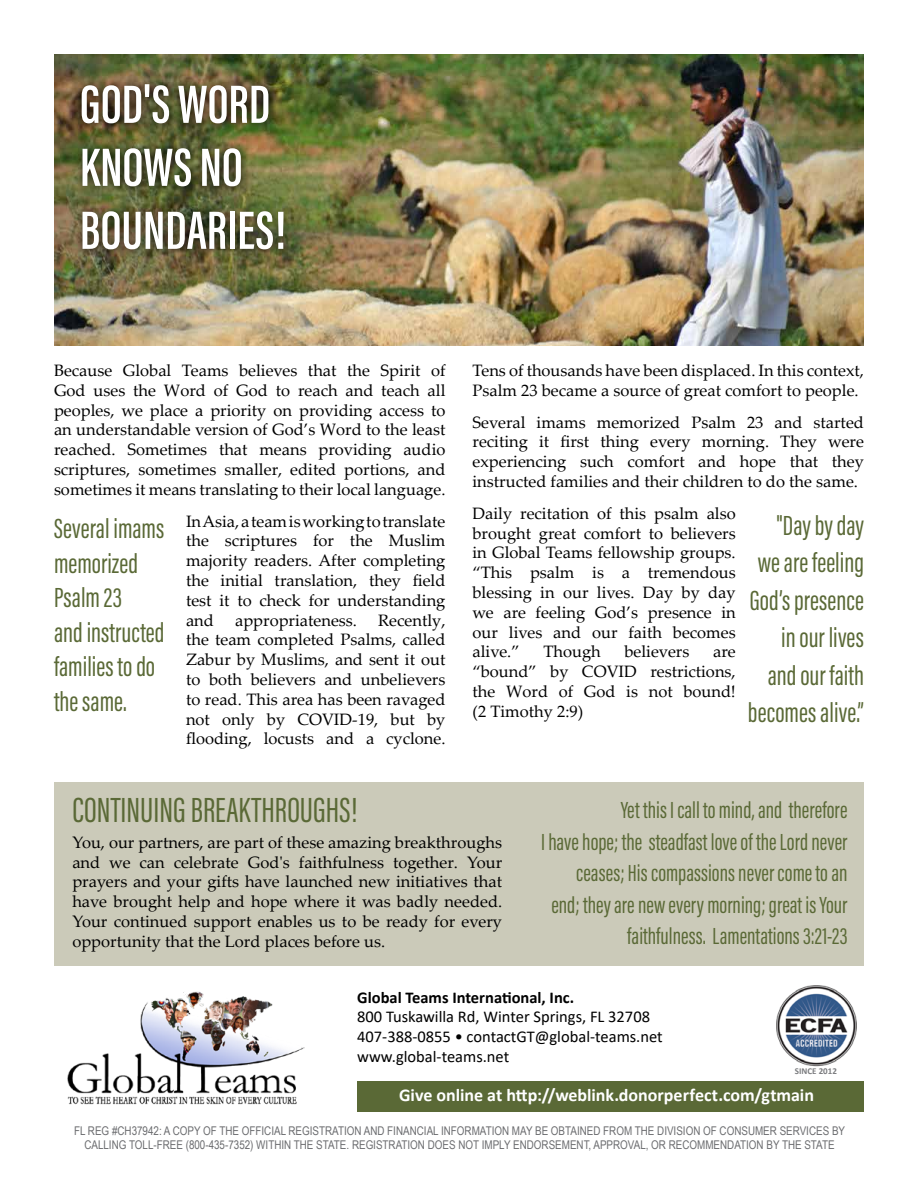
<style>
.page{position:relative;width:918px;height:1188px;background:#fff}
.page>*{position:absolute;margin:0;border:0;box-sizing:border-box;transform-origin:0 0}
.t1{font:600 55.5px/63px "Acumin Pro Extra Cond";color:#fff}
.t2{font:36px "Acumin Pro Extra Cond";color:#5a6936}
.t3{font:28.5px/34.5px "Acumin Pro Extra Cond";color:#5a6936}
.t4{font:24px/31.5px "Acumin Pro Extra Cond";color:#5a6936;text-align:right}
.t5{font:700 18px "Calibri";color:#fff}
.t6{font:16.5px/19.8px "Palatino Linotype";color:#000;text-align:justify}
.t7{font:16.5px/19.8px "Calibri";color:#000}
.t8{font:700 16.5px "Calibri";color:#000}
.t9{font:12px/14.4px "Arial Narrow";color:#6b6c6f;text-align:center}
.t10{font:700 9px "Calibri";color:#7b7c7f}
</style>
<div class="page">
<img style="left:54px;top:54px;width:809px;height:292px">
<div style="left:54px;top:782px;width:810px;height:184px;background:#cbcab9"></div>
<div style="left:74px;top:78px;width:218px;height:181px;background:#000;opacity:.75"></div>
<img style="left:68px;top:992px;width:236px;height:113px">
<img style="left:776px;top:985px;width:81px;height:82px">
<div style="left:357px;top:1081px;width:507px;height:30px;background:#5a6936"></div>
<h1 class="t1" style="left:80px;top:72px;width:208px">GOD'S WORD<br>KNOWS NO<br>BOUNDARIES!</h1>
<p class="t6" style="left:473px;top:360px;width:393px">Tens of thousands have been displaced. In this context,<br>Psalm 23 became a source of great comfort to people.</p>
<p class="t6" style="left:473px;top:411px;width:393px">Several imams memorized Psalm 23 and started reciting it first thing every morning. They were experiencing such comfort and hope that they instructed families and their children to do the same.</p>
<p class="t6" style="left:473px;top:503px;width:265px">Daily recitation of this psalm also brought great comfort to believers in Global Teams fellowship groups. “This psalm is a tremendous blessing in our lives. Day by day we are feeling God’s presence in our lives and our faith becomes alive.”</p>
<p class="t6" style="left:54px;top:360px;width:393px">Because Global Teams believes that the Spirit of God uses the Word of God to reach and teach all peoples, we place a priority on providing access to an understandable version of God’s Word to the least reached. Sometimes that means providing audio scriptures, sometimes smaller, edited portions, and sometimes it means translating to their local language.</p>
<p class="t6" style="left:186px;top:510px;width:261px">In Asia, a team is working to translate the scriptures for the Muslim majority readers. After completing the initial translation, they field test it to check for understanding and</p>
<h3 class="t3" style="left:54px;top:511px;width:112px">Several imams memorized<br>Psalm 23<br>and instructed families to do the same.</h3>
<h3 class="t3" style="left:748px;top:506px;width:118px;line-height:37.5px;text-align:right">"Day by day we are feeling<br>God’s presence in our lives and our faith becomes alive.”</h3>
<p class="t6" style="left:186px;top:609px;width:261px;text-indent:192px">Recently, the team completed Psalms, called Zabur by Muslims, and sent it out to both believers and unbelievers to read. This area has been ravaged not only by COVID-19, but by flooding, locusts and a cyclone.</p>
<p class="t6" style="left:235px;top:609px;width:124px">appropriateness.</p>
<p class="t6" style="left:543px;top:641px;width:59px">Though</p>
<p class="t6" style="left:624px;top:641px;width:66px">believers</p>
<p class="t6" style="left:473px;top:641px;width:265px;text-indent:241px">are “bound” by COVID restrictions, the Word of God is not bound! (2 Timothy 2:9)</p>
<h2 class="t2" style="left:72px;top:788px;width:287px">CONTINUING BREAKTHROUGHS!</h2>
<p class="t6" style="left:72px;top:832px;width:431px">You, our partners, are part of these amazing breakthroughs and we can celebrate God's faithfulness together. Your prayers and your gifts have launched new initiatives that have brought help and hope where it was badly needed.<br>Your continued support enables us to be ready for every opportunity that the Lord places before us.</p>
<h3 class="t4" style="left:541px;top:794px;width:308px">Yet this I call to mind, and therefore<br>I have hope; the steadfast love of the Lord never ceases; His compassions never come to an<br>end; they are new every morning; great is Your faithfulness. Lamentations 3:21-23</h3>
<p class="t8" style="left:357px;top:985px;width:218px">Global Teams International, Inc.</p>
<p class="t7" style="left:357px;top:1007px;width:307px">800 Tuskawilla Rd, Winter Springs, FL 32708<br>407-388-0855 • contactGT@global-teams.net www.global-teams.net</p>
<p class="t5" style="left:399px;top:1082px;width:416px">Give online at http://weblink.donorperfect.com/gtmain</p>
<p class="t10" style="left:795px;top:1064px;width:44px">SINCE 2012</p>
<p class="t9" style="left:74px;top:1123px;width:773px">FL REG #CH37942: A COPY OF THE OFFICIAL REGISTRATION AND FINANCIAL INFORMATION MAY BE OBTAINED FROM THE DIVISION OF CONSUMER SERVICES BY<br>CALLING TOLL-FREE (800-435-7352) WITHIN THE STATE. REGISTRATION DOES NOT IMPLY ENDORSEMENT, APPROVAL, OR RECOMMENDATION BY THE STATE</p>
</div>
